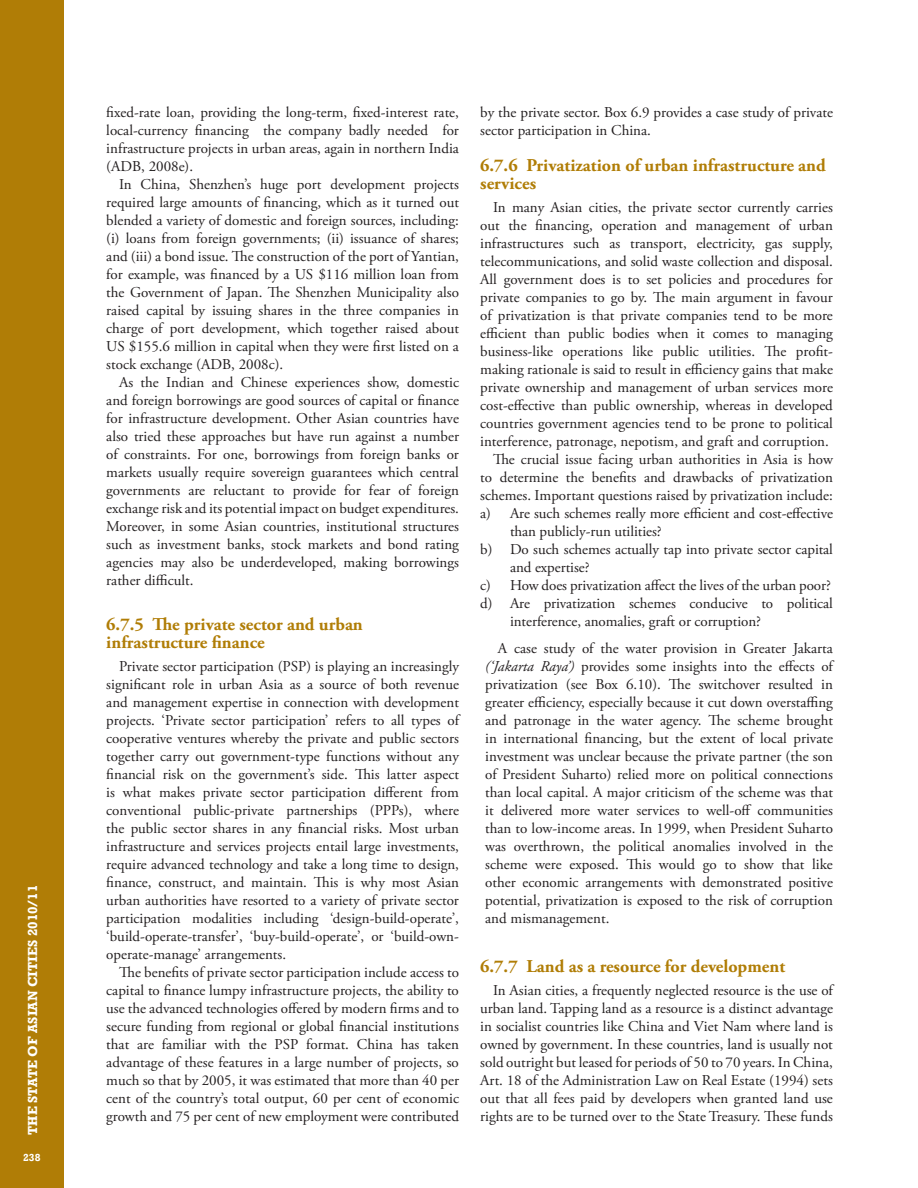
<style>
.page{position:relative;width:918px;height:1188px;background:#fff}
.page>*{position:absolute;margin:0;border:0;box-sizing:border-box;transform-origin:0 0}
.t1{font:700 18px/18px "Adobe Garamond Pro";color:#b07d06}
.t2{font:15px/18px "Adobe Garamond Pro";color:#231f20;text-align:justify}
.t3{font:700 13.5px "Rockwell";color:#fff}
.t4{font:700 10.5px "Rockwell";color:#fff}
.s1{font-style:italic}
</style>
<div class="page">
<div style="left:0;top:0;width:64px;height:1188px;background:#b07d06"></div>
<p class="t3" style="left:24px;top:1135px;width:252px;rotate:-90deg">The State of ASIAN Cities 2010/11</p>
<p class="t4" style="left:23px;top:1151px;width:19px">238</p>
<p class="t2" style="left:106px;top:104px;width:354px">fixed-rate loan, providing the long-term, fixed-interest rate, local-currency financing the company badly needed for infrastructure projects in urban areas, again in northern India (ADB, 2008e).</p>
<p class="t2" style="left:106px;top:176px;width:354px;text-indent:13px">In China, Shenzhen’s huge port development projects required large amounts of financing, which as it turned out blended a variety of domestic and foreign sources, including: (i) loans from foreign governments; (ii) issuance of shares; and (iii) a bond issue. The construction of the port of Yantian, for example, was financed by a US $116 million loan from the Government of Japan. The Shenzhen Municipality also raised capital by issuing shares in the three companies in charge of port development, which together raised about US $155.6 million in capital when they were first listed on a stock exchange (ADB, 2008c).</p>
<p class="t2" style="left:106px;top:374px;width:354px;text-indent:13px">As the Indian and Chinese experiences show, domestic and foreign borrowings are good sources of capital or finance for infrastructure development. Other Asian countries have also tried these approaches but have run against a number of constraints. For one, borrowings from foreign banks or markets usually require sovereign guarantees which central governments are reluctant to provide for fear of foreign exchange risk and its potential impact on budget expenditures.<br>Moreover, in some Asian countries, institutional structures such as investment banks, stock markets and bond rating agencies may also be underdeveloped, making borrowings rather difficult.</p>
<p class="t1" style="left:106px;top:616px;width:258px">6.7.5 The private sector and urban infrastructure finance</p>
<p class="t2" style="left:106px;top:657px;width:354px;text-indent:13px">Private sector participation (PSP) is playing an increasingly significant role in urban Asia as a source of both revenue and management expertise in connection with development projects. ‘Private sector participation’ refers to all types of cooperative ventures whereby the private and public sectors together carry out government-type functions without any financial risk on the government’s side. This latter aspect is what makes private sector participation different from conventional public-private partnerships (PPPs), where the public sector shares in any financial risks. Most urban infrastructure and services projects entail large investments, require advanced technology and take a long time to design, finance, construct, and maintain. This is why most Asian urban authorities have resorted to a variety of private sector participation modalities including ‘design-build-operate’, ‘build-operate-transfer’, ‘buy-build-operate’, or ‘build-own&shy;operate-manage’ arrangements.</p>
<p class="t2" style="left:106px;top:963px;width:354px;text-indent:13px">The benefits of private sector participation include access to capital to finance lumpy infrastructure projects, the ability to use the advanced technologies offered by modern firms and to secure funding from regional or global financial institutions that are familiar with the PSP format. China has taken advantage of these features in a large number of projects, so much so that by 2005, it was estimated that more than 40 per cent of the country’s total output, 60 per cent of economic growth and 75 per cent of new employment were contributed</p>
<p class="t2" style="left:480px;top:104px;width:354px">by the private sector. Box 6.9 provides a case study of private sector participation in China.</p>
<p class="t1" style="left:480px;top:157px;width:347px">6.7.6 Privatization of urban infrastructure and services</p>
<p class="t2" style="left:493px;top:198px;width:341px">In many Asian cities, the private sector currently carries</p>
<p class="t2" style="left:480px;top:216px;width:354px">out the financing, operation and management of urban</p>
<p class="t2" style="left:480px;top:234px;width:354px">infrastructures such as transport, electricity, gas supply,</p>
<p class="t2" style="left:480px;top:252px;width:354px">telecommunications, and solid waste collection and disposal.</p>
<p class="t2" style="left:480px;top:270px;width:354px">All government does is to set policies and procedures for</p>
<p class="t2" style="left:480px;top:288px;width:354px">private companies to go by. The main argument in favour</p>
<p class="t2" style="left:480px;top:306px;width:354px">of privatization is that private companies tend to be more</p>
<p class="t2" style="left:480px;top:324px;width:354px">efficient than public bodies when it comes to managing</p>
<p class="t2" style="left:480px;top:342px;width:354px">business-like operations like public utilities. The profit-</p>
<p class="t2" style="left:480px;top:360px;width:354px">making rationale is said to result in efficiency gains that make</p>
<p class="t2" style="left:480px;top:378px;width:354px">private ownership and management of urban services more</p>
<p class="t2" style="left:480px;top:396px;width:354px">cost-effective than public ownership, whereas in developed</p>
<p class="t2" style="left:480px;top:414px;width:354px">countries government agencies tend to be prone to political</p>
<p class="t2" style="left:480px;top:432px;width:350px">interference, patronage, nepotism, and graft and corruption.</p>
<p class="t2" style="left:493px;top:450px;width:341px">The crucial issue facing urban authorities in Asia is how</p>
<p class="t2" style="left:480px;top:468px;width:354px">to determine the benefits and drawbacks of privatization</p>
<p class="t2" style="left:480px;top:486px;width:354px">schemes. Important questions raised by privatization include:</p>
<p class="t2" style="left:480px;top:504px;width:354px">a) Are such schemes really more efficient and cost-effective</p>
<p class="t2" style="left:510px;top:522px;width:153px">than publicly-run utilities?</p>
<p class="t2" style="left:480px;top:540px;width:354px">b) Do such schemes actually tap into private sector capital</p>
<p class="t2" style="left:510px;top:558px;width:81px">and expertise?</p>
<p class="t2" style="left:480px;top:576px;width:352px">c) How does privatization affect the lives of the urban poor?</p>
<p class="t2" style="left:480px;top:594px;width:354px">d) Are privatization schemes conducive to political</p>
<p class="t2" style="left:510px;top:612px;width:252px">interference, anomalies, graft or corruption?</p>
<p class="t2" style="left:485px;top:639px;width:349px;text-indent:13px">A case study of the water provision in Greater Jakarta <span class="s1">(‘Jakarta Raya’)</span> provides some insights into the effects of privatization (see Box 6.10). The switchover resulted in greater efficiency, especially because it cut down overstaffing and patronage in the water agency. The scheme brought in international financing, but the extent of local private investment was unclear because the private partner (the son of President Suharto) relied more on political connections than local capital. A major criticism of the scheme was that it delivered more water services to well-off communities than to low-income areas. In 1999, when President Suharto was overthrown, the political anomalies involved in the scheme were exposed. This would go to show that like other economic arrangements with demonstrated positive potential, privatization is exposed to the risk of corruption and mismanagement.</p>
<p class="t1" style="left:480px;top:958px;width:306px">6.7.7 Land as a resource for development</p>
<p class="t2" style="left:480px;top:981px;width:354px;text-indent:13px">In Asian cities, a frequently neglected resource is the use of urban land. Tapping land as a resource is a distinct advantage in socialist countries like China and Viet Nam where land is owned by government. In these countries, land is usually not sold outright but leased for periods of 50 to 70 years. In China, Art. 18 of the Administration Law on Real Estate (1994) sets out that all fees paid by developers when granted land use rights are to be turned over to the State Treasury. These funds</p>
</div>
